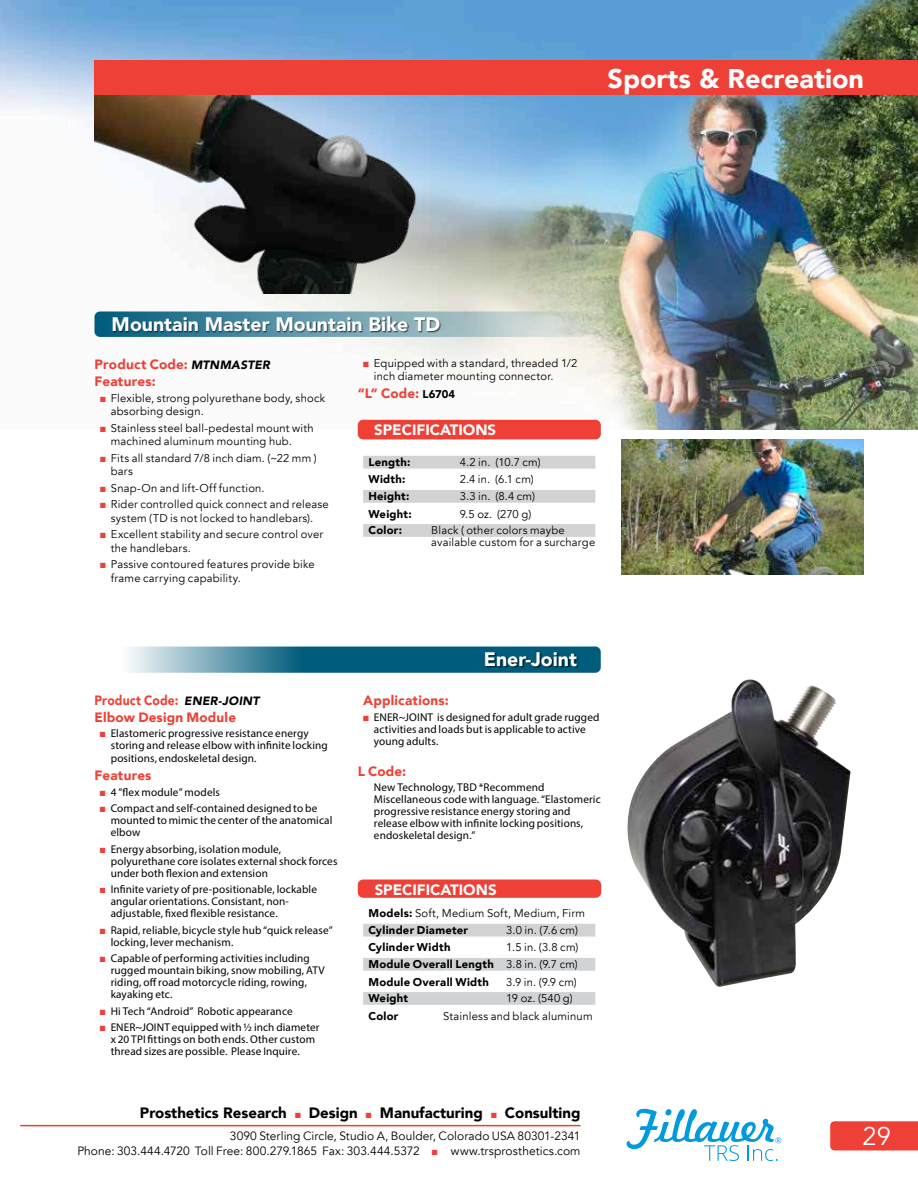
<style>
.page{position:relative;width:918px;height:1188px;background:#fff}
.page>*{position:absolute;margin:0;border:0;box-sizing:border-box;transform-origin:0 0}
.t1{font:900 27px "Avenir";color:#fff}
.t2{font:25.5px "Avenir";color:#fff}
.t3{font:900 19.5px "Avenir";color:#fff}
.t4{font:900 15px "Avenir";color:#000}
.t5{font:900 15px "Avenir";color:#fff}
.t6{font:900 13.5px/17.1px "Avenir";letter-spacing:.015em;color:#ee4036}
.t7{font:900 13.5px/17.1px "Avenir";letter-spacing:.015em;color:#ee4036;scale:.9 1}
.t8{font:12px/15px "Avenir";letter-spacing:.005em;color:#000;text-align:right}
.t9{font:11.25px/12px "Myriad Pro";letter-spacing:.01em;color:#000}
.t10{font:11.25px/13.5px "Avenir";letter-spacing:.02em;color:#000}
.t11{font:900 11.25px "Avenir";letter-spacing:.025em;color:#000}
.s1{font-style:italic;font-size:12px;color:#000}
.s2{color:#ee4036}
.s3{font-size:11.25px;color:#000}
.s4{font-weight:900}
</style>
<div class="page">
<img style="left:0;top:0;width:918px;height:430px">
<img style="left:94px;top:96px;width:328px;height:197px">
<img style="left:621px;top:439px;width:243px;height:136px">
<svg style="left:94px;top:647px;width:507px;height:26px;background:#43879e"></svg>
<div style="left:486px;top:653px;width:92px;height:15px;background:#000;opacity:.6"></div>
<div style="left:358px;top:880px;width:243px;height:18px;background:#ee4036;border-radius:5px"></div>
<div style="left:363px;top:924px;width:232px;height:13px;background:#d0d2d4"></div>
<div style="left:363px;top:958px;width:232px;height:13px;background:#d0d2d4"></div>
<div style="left:363px;top:992px;width:232px;height:13px;background:#d0d2d4"></div>
<svg style="left:94px;top:311px;width:507px;height:26px;background:#8cb0b7"></svg>
<div style="left:113px;top:317px;width:329px;height:16px;background:#000;opacity:.6"></div>
<div style="left:358px;top:420px;width:243px;height:19px;background:#ee4036;border-radius:5px"></div>
<div style="left:363px;top:456px;width:232px;height:13px;background:#d0d2d4"></div>
<div style="left:363px;top:490px;width:232px;height:13px;background:#d0d2d4"></div>
<div style="left:363px;top:524px;width:232px;height:13px;background:#d0d2d4"></div>
<img style="left:627px;top:679px;width:224px;height:308px">
<hr style="left:20px;top:1125px;width:560px;height:1px;background:#ee4036">
<div style="left:830px;top:1121px;width:88px;height:29px;background:#ee4036"></div>
<svg style="left:627px;top:1109px;width:154px;height:52px"></svg>
<div style="left:94px;top:61px;width:824px;height:34px;background:#ee4036"></div>
<h1 class="t1" style="left:608px;top:55px;width:258px">Sports &amp; Recreation</h1>
<h3 class="t3" style="left:112px;top:307px;width:330px">Mountain Master Mountain Bike TD</h3>
<p class="t6" style="left:95px;top:356px;width:177px">Product Code: <span class="s1">MTNMASTER<br></span>Features:</p>
<p class="t10" style="left:111px;top:391px;width:216px;text-indent:-11px"><span class="s2">■</span> Flexible, strong polyurethane body, shock absorbing design.</p>
<p class="t10" style="left:111px;top:421px;width:204px;text-indent:-11px"><span class="s2">■</span> Stainless steel ball-pedestal mount with machined aluminum mounting hub.</p>
<p class="t10" style="left:111px;top:451px;width:207px;text-indent:-11px"><span class="s2">■</span> Fits all standard 7/8 inch diam. (~22 mm ) bars</p>
<p class="t10" style="left:100px;top:481px;width:166px"><span class="s2">■</span> Snap-On and lift-Off function.</p>
<p class="t10" style="left:100px;top:498px;width:230px;text-align:center"><span class="s2">■</span> Rider controlled quick connect and release system (TD is not locked to handlebars).</p>
<p class="t10" style="left:111px;top:528px;width:214px;text-indent:-11px"><span class="s2">■</span> Excellent stability and secure control over the handlebars.</p>
<p class="t10" style="left:111px;top:558px;width:205px;text-indent:-11px"><span class="s2">■</span> Passive contoured features provide bike frame carrying capability.</p>
<p class="t10" style="left:374px;top:356px;width:205px;text-indent:-11px"><span class="s2">■</span> Equipped with a standard, threaded 1/2 inch diameter mounting connector.</p>
<p class="t6" style="left:358px;top:385px;width:99px">“L” Code: <span class="s3">L6704</span></p>
<h3 class="t5" style="left:374px;top:417px;width:123px">SPECIFICATIONS</h3>
<p class="t11" style="left:369px;top:452px;width:44px">Length:</p>
<p class="t10" style="left:460px;top:455px;width:82px">4.2 in. (10.7 cm)</p>
<p class="t11" style="left:369px;top:470px;width:39px">Width:</p>
<p class="t10" style="left:460px;top:473px;width:76px">2.4 in. (6.1 cm)</p>
<p class="t11" style="left:369px;top:486px;width:42px">Height:</p>
<p class="t10" style="left:460px;top:489px;width:77px">3.3 in. (8.4 cm)</p>
<p class="t11" style="left:369px;top:504px;width:45px">Weight:</p>
<p class="t10" style="left:460px;top:507px;width:73px">9.5 oz. (270 g)</p>
<p class="t11" style="left:369px;top:520px;width:35px">Color:</p>
<p class="t10" style="left:431px;top:524px;width:166px;line-height:12px">Black ( other colors maybe available custom for a surcharge</p>
<h3 class="t3" style="left:484px;top:643px;width:95px">Ener-Joint</h3>
<p class="t7" style="left:94px;top:691px;width:185px">Product Code: <span class="s1">ENER-JOINT<br></span>Elbow Design Module</p>
<p class="t9" style="left:111px;top:727px;width:219px;text-indent:-11px"><span class="s2">■</span> Elastomeric progressive resistance energy storing and release elbow with infinite locking positions, endoskeletal design.</p>
<p class="t6" style="left:94px;top:766px;width:59px">Features</p>
<p class="t9" style="left:100px;top:786px;width:122px"><span class="s2">■</span> 4 ”flex module” models</p>
<p class="t9" style="left:111px;top:802px;width:223px;text-indent:-11px"><span class="s2">■</span> Compact and self-contained designed to be mounted to mimic the center of the anatomical elbow</p>
<p class="t9" style="left:111px;top:843px;width:228px;text-indent:-11px"><span class="s2">■</span> Energy absorbing, isolation module, polyurethane core isolates external shock forces under both flexion and extension</p>
<p class="t9" style="left:111px;top:883px;width:208px;text-indent:-11px"><span class="s2">■</span> Infinite variety of pre-positionable, lockable angular orientations. Consistant, non&shy;adjustable, fixed flexible resistance.</p>
<p class="t9" style="left:111px;top:924px;width:224px;text-indent:-11px"><span class="s2">■</span> Rapid, reliable, bicycle style hub “quick release” locking, lever mechanism.</p>
<p class="t9" style="left:111px;top:952px;width:216px;text-indent:-11px"><span class="s2">■</span> Capable of performing activities including rugged mountain biking, snow mobiling, ATV riding, off road motorcycle riding, rowing, kayaking etc.</p>
<p class="t9" style="left:100px;top:1005px;width:194px"><span class="s2">■</span> Hi Tech “Android” Robotic appearance</p>
<p class="t9" style="left:111px;top:1021px;width:210px;text-indent:-11px"><span class="s2">■</span> ENER~JOINT equipped with ½ inch diameter x 20 TPI fittings on both ends. Other custom thread sizes are possible. Please Inquire.</p>
<p class="t6" style="left:363px;top:691px;width:87px">Applications:</p>
<p class="t9" style="left:374px;top:711px;width:227px;text-indent:-11px"><span class="s2">■</span> ENER~JOINT is designed for adult grade rugged activities and loads but is applicable to active young adults.</p>
<p class="t6" style="left:358px;top:762px;width:50px">L Code:</p>
<p class="t9" style="left:374px;top:781px;width:228px">New Technology, TBD *Recommend Miscellaneous code with language. “Elastomeric progressive resistance energy storing and release elbow with infinite locking positions, endoskeletal design.”</p>
<h3 class="t5" style="left:375px;top:876px;width:123px">SPECIFICATIONS</h3>
<p class="t10" style="left:369px;top:905px;width:218px;line-height:16.4px"><span class="s4">Models:</span> Soft, Medium Soft, Medium, Firm<br><span class="s4">Cylinder Diameter</span></p>
<p class="t10" style="left:506px;top:923px;width:73px">3.0 in. (7.6 cm)</p>
<p class="t11" style="left:369px;top:938px;width:83px">Cylinder Width</p>
<p class="t10" style="left:369px;top:940px;width:211px;line-height:16.4px;text-align:right">1.5 in. (3.8 cm)<br><span class="s4">Module Overall Length</span> 3.8 in. (9.7 cm)</p>
<p class="t11" style="left:369px;top:972px;width:122px">Module Overall Width</p>
<p class="t10" style="left:506px;top:975px;width:72px">3.9 in. (9.9 cm)</p>
<p class="t11" style="left:369px;top:988px;width:41px">Weight</p>
<p class="t10" style="left:506px;top:992px;width:68px">19 oz. (540 g)</p>
<p class="t11" style="left:369px;top:1006px;width:31px">Color</p>
<p class="t10" style="left:443px;top:1009px;width:151px">Stainless and black aluminum</p>
<h3 class="t4" style="left:140px;top:1099px;width:148px">Prosthetics Research</h3>
<h3 class="t4" style="left:295px;top:1099px;width:64px"><span class="s2">■</span> Design</h3>
<h3 class="t4" style="left:366px;top:1099px;width:118px"><span class="s2">■</span> Manufacturing</h3>
<h3 class="t4" style="left:491px;top:1099px;width:91px"><span class="s2">■</span> Consulting</h3>
<p class="t8" style="left:77px;top:1129px;width:505px">3090 Sterling Circle, Studio A, Boulder, Colorado USA 80301-2341<br>Phone: 303.444.4720 Toll Free: 800.279.1865 Fax: 303.444.5372 <span class="s2">■</span> www.trsprosthetics.com</p>
<h2 class="t2" style="left:863px;top:1121px;width:30px">29</h2>
</div>
